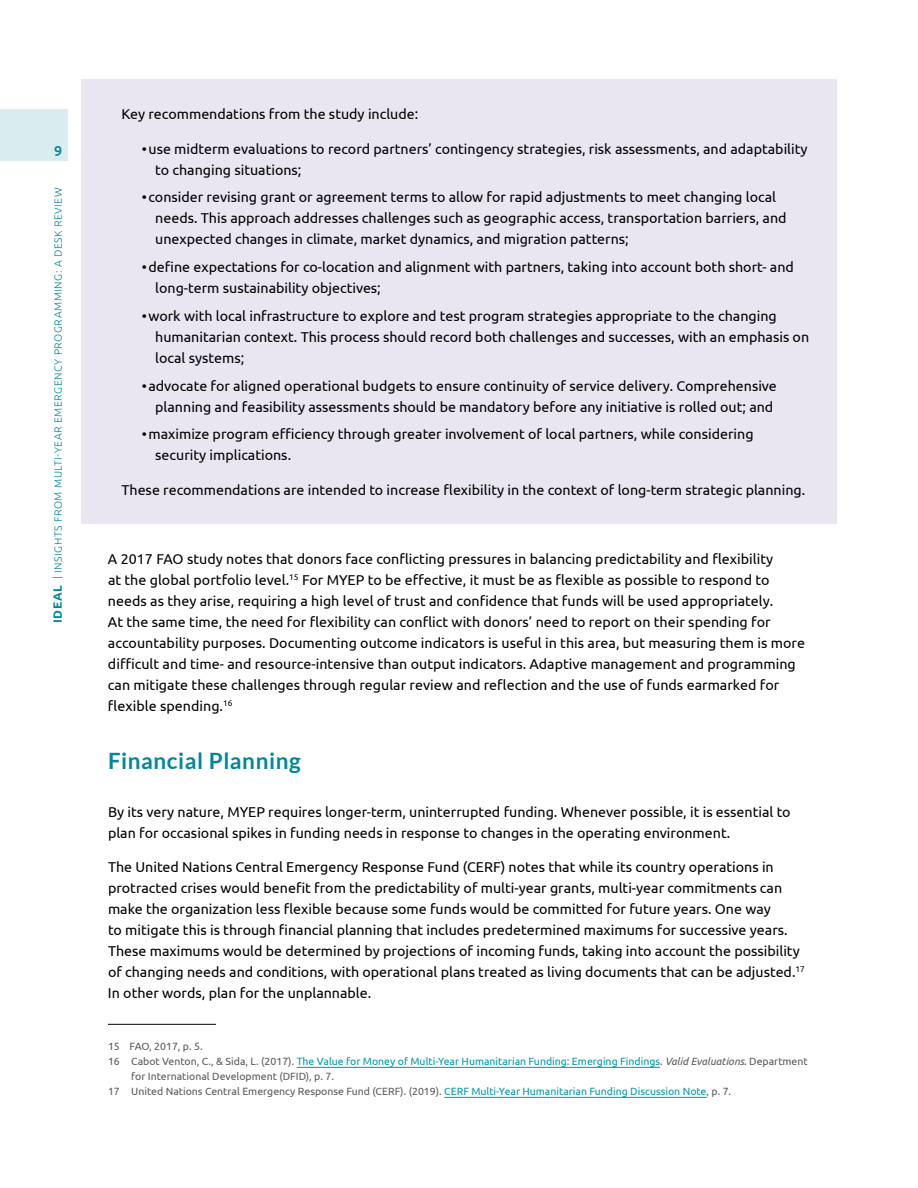
<style>
.page{position:relative;width:918px;height:1188px;background:#fff}
.page>*{position:absolute;margin:0;border:0;box-sizing:border-box;transform-origin:0 0}
.t1{font:700 22.5px "Lato";letter-spacing:.025em;color:#008896}
.t2{font:14.25px/21px "Ubuntu";color:#000}
.t3{font:500 14.25px "Ubuntu";color:#008896}
.t4{font:10.5px "Ubuntu";color:#58595b}
.t5{font:10.5px "Ubuntu";color:#0098a6}
.t6{font:300 10.5px "Ubuntu";letter-spacing:.05em;color:#008896}
.s1{font-weight:700;font-size:12px}
.s2{color:#58595b}
.s3{font-style:italic;color:#58595b}
.s4{color:#0098a6}
</style>
<div class="page">
<div style="left:0;top:109px;width:68px;height:52px;background:#d9edef"></div>
<div style="left:81px;top:79px;width:756px;height:445px;background:#e9e6f2"></div>
<hr style="left:108px;top:1024px;width:108px;height:1px;background:#000">
<hr style="left:297px;top:1067px;width:363px;height:1px;background:#0098a6">
<hr style="left:444px;top:1097px;width:263px;height:1px;background:#0098a6">
<p class="t3" style="left:54px;top:141px;width:10px">9</p>
<p class="t6" style="left:52px;top:623px;width:437px;rotate:-90deg"><span class="s1">IDEAL</span> | INSIGHTS FROM MULTI-YEAR EMERGENCY PROGRAMMING: A DESK REVIEW</p>
<p class="t2" style="left:121px;top:103px;width:298px">Key recommendations from the study include:</p>
<p class="t2" style="left:155px;top:138px;width:654px;text-indent:-14px">• use midterm evaluations to record partners’ contingency strategies, risk assessments, and adaptability to changing situations;</p>
<p class="t2" style="left:155px;top:186px;width:633px;text-indent:-14px">• consider revising grant or agreement terms to allow for rapid adjustments to meet changing local needs. This approach addresses challenges such as geographic access, transportation barriers, and unexpected changes in climate, market dynamics, and migration patterns;</p>
<p class="t2" style="left:155px;top:256px;width:640px;text-indent:-14px">• define expectations for co-location and alignment with partners, taking into account both short- and long-term sustainability objectives;</p>
<p class="t2" style="left:155px;top:305px;width:655px;text-indent:-14px">• work with local infrastructure to explore and test program strategies appropriate to the changing humanitarian context. This process should record both challenges and successes, with an emphasis on local systems;</p>
<p class="t2" style="left:142px;top:375px;width:637px;text-align:right">• advocate for aligned operational budgets to ensure continuity of service delivery. Comprehensive planning and feasibility assessments should be mandatory before any initiative is rolled out; and</p>
<p class="t2" style="left:155px;top:423px;width:600px;text-indent:-13px">• maximize program efficiency through greater involvement of local partners, while considering security implications.</p>
<p class="t2" style="left:121px;top:479px;width:685px">These recommendations are intended to increase flexibility in the context of long-term strategic planning.</p>
<p class="t2" style="left:108px;top:548px;width:698px">A 2017 FAO study notes that donors face conflicting pressures in balancing predictability and flexibility<br>at the global portfolio level.<sup>15</sup> For MYEP to be effective, it must be as flexible as possible to respond to needs as they arise, requiring a high level of trust and confidence that funds will be used appropriately.<br>At the same time, the need for flexibility can conflict with donors’ need to report on their spending for accountability purposes. Documenting outcome indicators is useful in this area, but measuring them is more difficult and time- and resource-intensive than output indicators. Adaptive management and programming can mitigate these challenges through regular review and reflection and the use of funds earmarked for flexible spending.<sup>16</sup></p>
<h1 class="t1" style="left:108px;top:747px;width:194px">Financial Planning</h1>
<p class="t2" style="left:108px;top:801px;width:684px">By its very nature, MYEP requires longer-term, uninterrupted funding. Whenever possible, it is essential to plan for occasional spikes in funding needs in response to changes in the operating environment.</p>
<p class="t2" style="left:108px;top:856px;width:698px">The United Nations Central Emergency Response Fund (CERF) notes that while its country operations in protracted crises would benefit from the predictability of multi-year grants, multi-year commitments can make the organization less flexible because some funds would be committed for future years. One way<br>to mitigate this is through financial planning that includes predetermined maximums for successive years.<br>These maximums would be determined by projections of incoming funds, taking into account the possibility of changing needs and conditions, with operational plans treated as living documents that can be adjusted.<sup>17<br></sup>In other words, plan for the unplannable.</p>
<p class="t4" style="left:108px;top:1040px;width:96px">15 FAO, 2017, p. 5.</p>
<p class="t5" style="left:108px;top:1055px;width:701px"><span class="s2">16 Cabot Venton, C., &amp; Sida, L. (2017).</span> The Value for Money of Multi-Year Humanitarian Funding: Emerging Findings<span class="s2">.</span> <span class="s3">Valid Evaluations</span><span class="s2">. Department</span></p>
<p class="t4" style="left:131px;top:1070px;width:204px">for International Development (DFID), p. 7.</p>
<p class="t4" style="left:108px;top:1085px;width:625px">17 United Nations Central Emergency Response Fund (CERF). (2019). <span class="s4">CERF Multi-Year Humanitarian Funding Discussion Note</span>, p. 7.</p>
</div>
